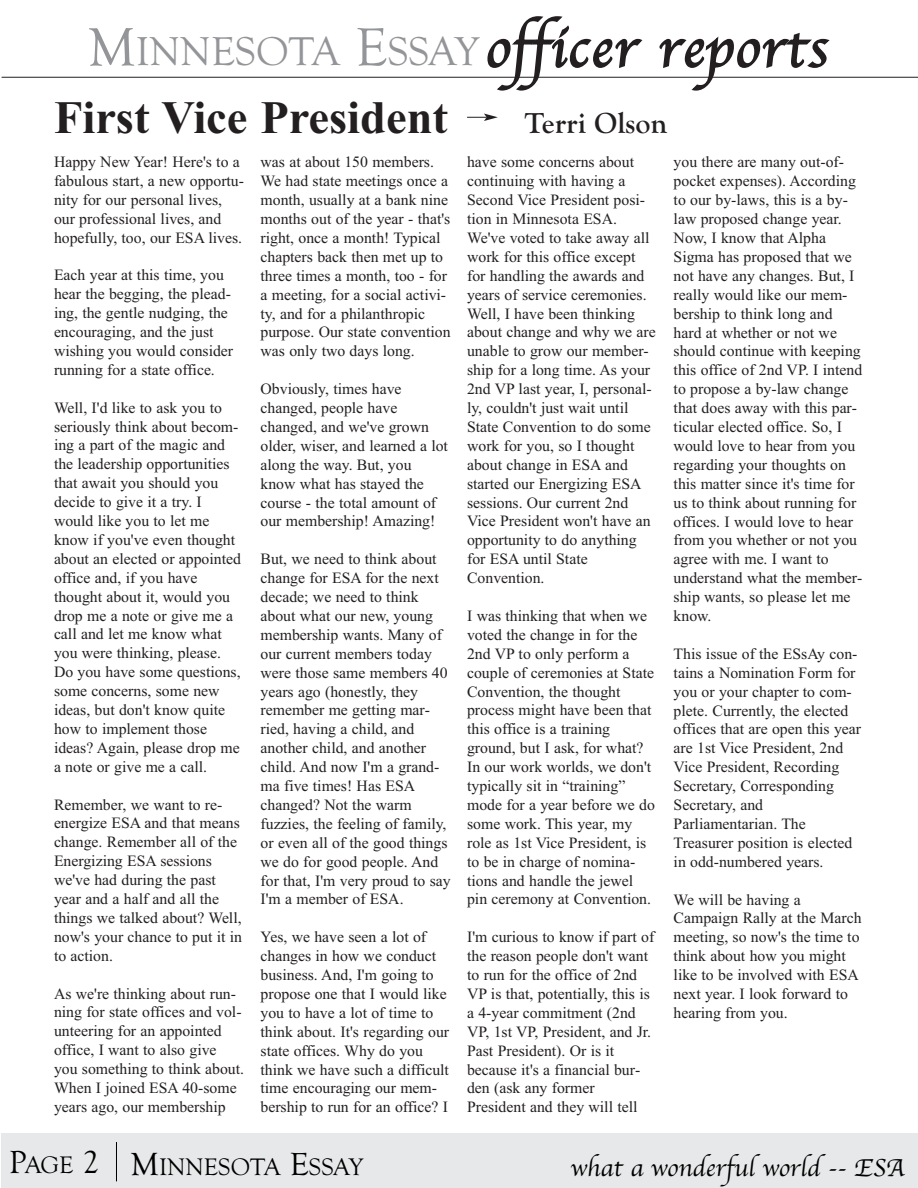
<style>
.page{position:relative;width:918px;height:1188px;background:#fff}
.page>*{position:absolute;margin:0;border:0;box-sizing:border-box;transform-origin:0 0}
.t1{font:57px "Apple Chancery";letter-spacing:.025em;color:#231f20}
.t2{font:700 46.5px "Times New Roman";color:#231f20}
.t3{font:700 30px "Goudy Old Style T";color:#231f20}
.t4{font:25.5px "Apple Chancery";color:#000}
.t5{font:24.75px "Goudy Old Style T";color:#000}
.t6{font:15.75px/18.9px "Times New Roman";color:#231f20}
.s1{font-family:"Goudy Old Style T";font-size:55.5px;color:#939598}
.s2{font-family:"Goudy Old Style T";font-size:41.7px;color:#939598}
.s3{font-size:33px}
</style>
<div class="page">
<hr style="left:2px;top:77px;width:916px;height:1px;background:#231f20">
<div style="left:1px;top:1133px;width:917px;height:55px;background:#e7e8e9"></div>
<hr style="left:116px;top:1142px;width:1px;height:39px;background:#000">
<svg style="left:467px;top:114px;width:31px;height:7px"></svg>
<h1 class="t1" style="left:88px;top:17px;width:741px"><span class="s1">M</span><span class="s2">INNESOTA</span> <span class="s1">E</span><span class="s2">SSAY</span> officer reports</h1>
<h2 class="t2" style="left:54px;top:102px;width:396px">First Vice President</h2>
<h3 class="t3" style="left:525px;top:112px;width:144px">Terri Olson</h3>
<p class="t6" style="left:54px;top:154px;width:192px">Happy New Year! Here's to a fabulous start, a new opportu&shy;nity for our personal lives, our professional lives, and hopefully, too, our ESA lives.</p>
<p class="t6" style="left:54px;top:267px;width:181px">Each year at this time, you hear the begging, the plead&shy;ing, the gentle nudging, the encouraging, and the just wishing you would consider running for a state office.</p>
<p class="t6" style="left:54px;top:399px;width:189px">Well, I'd like to ask you to seriously think about becom&shy;ing a part of the magic and the leadership opportunities that await you should you decide to give it a try. I would like you to let me know if you've even thought about an elected or appointed office and, if you have thought about it, would you drop me a note or give me a call and let me know what you were thinking, please.<br>Do you have some questions, some concerns, some new ideas, but don't know quite how to implement those ideas? Again, please drop me a note or give me a call.</p>
<p class="t6" style="left:54px;top:796px;width:190px">Remember, we want to re&shy;energize ESA and that means change. Remember all of the<br>Energizing ESA sessions we've had during the past year and a half and all the things we talked about? Well, now's your chance to put it in to action.</p>
<p class="t6" style="left:54px;top:985px;width:192px">As we're thinking about run&shy;ning for state offices and vol&shy;unteering for an appointed office, I want to also give you something to think about.<br>When I joined ESA 40-some years ago, our membership</p>
<p class="t6" style="left:261px;top:154px;width:192px">was at about 150 members.<br>We had state meetings once a month, usually at a bank nine months out of the year - that's right, once a month! Typical chapters back then met up to three times a month, too - for a meeting, for a social activi&shy;ty, and for a philanthropic purpose. Our state convention was only two days long.</p>
<p class="t6" style="left:261px;top:381px;width:189px">Obviously, times have changed, people have changed, and we've grown older, wiser, and learned a lot along the way. But, you know what has stayed the course - the total amount of our membership! Amazing!</p>
<p class="t6" style="left:261px;top:551px;width:192px">But, we need to think about change for ESA for the next decade; we need to think about what our new, young membership wants. Many of our current members today were those same members 40 years ago (honestly, they remember me getting mar&shy;ried, having a child, and another child, and another child. And now I'm a grand&shy;ma five times! Has ESA changed? Not the warm fuzzies, the feeling of family, or even all of the good things we do for good people. And for that, I'm very proud to say<br>I'm a member of ESA.</p>
<p class="t6" style="left:261px;top:929px;width:190px">Yes, we have seen a lot of changes in how we conduct business. And, I'm going to propose one that I would like you to have a lot of time to think about. It's regarding our state offices. Why do you think we have such a difficult time encouraging our mem&shy;bership to run for an office? I</p>
<p class="t6" style="left:467px;top:154px;width:190px">have some concerns about continuing with having a<br>Second Vice President posi&shy;tion in Minnesota ESA.<br>We've voted to take away all work for this office except for handling the awards and years of service ceremonies.<br>Well, I have been thinking about change and why we are unable to grow our member&shy;ship for a long time. As your<br>2nd VP last year, I, personal&shy;ly, couldn't just wait until<br>State Convention to do some work for you, so I thought about change in ESA and started our Energizing ESA sessions. Our current 2nd<br>Vice President won't have an opportunity to do anything for ESA until State<br>Convention.</p>
<p class="t6" style="left:467px;top:608px;width:189px">I was thinking that when we voted the change in for the<br>2nd VP to only perform a couple of ceremonies at State<br>Convention, the thought process might have been that this office is a training ground, but I ask, for what?<br>In our work worlds, we don't typically sit in “training” mode for a year before we do some work. This year, my role as 1st Vice President, is to be in charge of nomina&shy;tions and handle the jewel pin ceremony at Convention.</p>
<p class="t6" style="left:467px;top:929px;width:189px">I'm curious to know if part of the reason people don't want to run for the office of 2nd<br>VP is that, potentially, this is a 4-year commitment (2nd<br>VP, 1st VP, President, and Jr.<br>Past President). Or is it because it's a financial bur&shy;den (ask any former<br>President and they will tell</p>
<p class="t6" style="left:674px;top:154px;width:190px">you there are many out-of&shy;pocket expenses). According to our by-laws, this is a by&shy;law proposed change year.<br>Now, I know that Alpha<br>Sigma has proposed that we not have any changes. But, I really would like our mem&shy;bership to think long and hard at whether or not we should continue with keeping this office of 2nd VP. I intend to propose a by-law change that does away with this par&shy;ticular elected office. So, I would love to hear from you regarding your thoughts on this matter since it's time for us to think about running for offices. I would love to hear from you whether or not you agree with me. I want to understand what the member&shy;ship wants, so please let me know.</p>
<p class="t6" style="left:674px;top:646px;width:189px">This issue of the ESsAy con&shy;tains a Nomination Form for you or your chapter to com&shy;plete. Currently, the elected offices that are open this year are 1st Vice President, 2nd<br>Vice President, Recording<br>Secretary, Corresponding<br>Secretary, and<br>Parliamentarian. The<br>Treasurer position is elected in odd-numbered years.</p>
<p class="t6" style="left:674px;top:891px;width:189px">We will be having a<br>Campaign Rally at the March meeting, so now's the time to think about how you might like to be involved with ESA next year. I look forward to hearing from you.</p>
<h3 class="t5" style="left:9px;top:1157px;width:356px"><span class="s3">P</span>AGE <span class="s3">2 M</span>INNESOTA <span class="s3">E</span>SSAY</h3>
<h3 class="t4" style="left:571px;top:1154px;width:335px">what a wonderful world -- ESA</h3>
</div>
